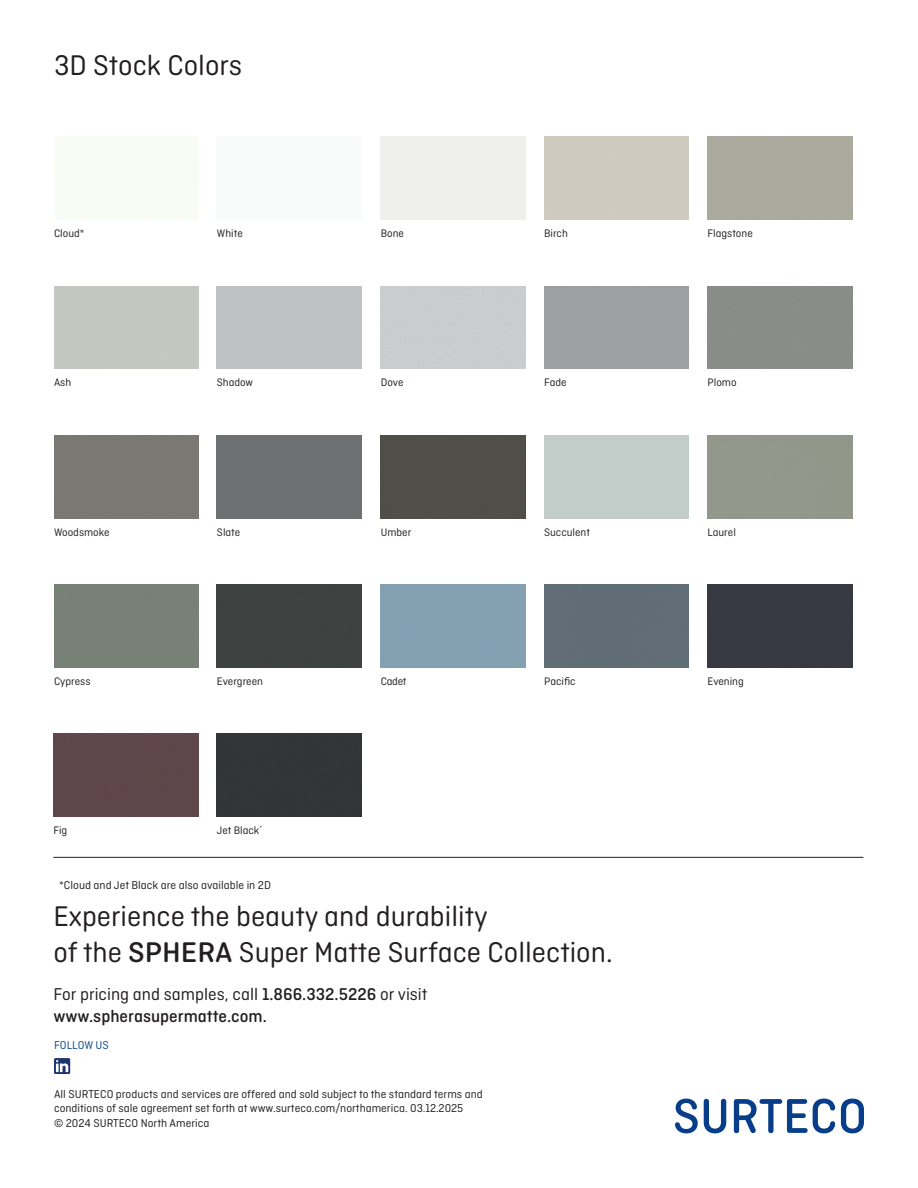
<style>
.page{position:relative;width:918px;height:1188px;background:#fff}
.page>*{position:absolute;margin:0;border:0;box-sizing:border-box;transform-origin:0 0}
.t1{font:30px/36px "Ciutadella Rounded";color:#231f20}
.t2{font:500 18px/21.6px "Ciutadella Rounded";color:#231f20}
.t3{font:12px/14.4px "Ciutadella Rounded";color:#231f20}
.t4{font:12px "Ciutadella Rounded";color:#0f4e8c}
.t5{font:11.55px "Ciutadella Rounded";color:#231f20}
.s1{font-weight:500}
.s2{font-weight:400}
</style>
<div class="page">
<div style="left:217px;top:734px;width:145px;height:83px;background:#343536"></div>
<div style="left:708px;top:585px;width:144px;height:82px;background:#373941"></div>
<div style="left:217px;top:585px;width:145px;height:82px;background:#3e4342"></div>
<div style="left:53px;top:734px;width:145px;height:83px;background:#5f464a"></div>
<div style="left:544px;top:585px;width:145px;height:82px;background:#606d75"></div>
<div style="left:381px;top:435px;width:144px;height:83px;background:#4f4e49"></div>
<svg style="left:54px;top:1058px;width:16px;height:16px"></svg>
<hr style="left:53px;top:857px;width:810px;height:1px;background:#231f20">
<svg style="left:675px;top:1099px;width:23px;height:34px"></svg>
<svg style="left:704px;top:1099px;width:22px;height:34px"></svg>
<svg style="left:734px;top:1099px;width:101px;height:34px"></svg>
<svg style="left:841px;top:1099px;width:23px;height:34px"></svg>
<h1 class="t1" style="left:54px;top:47px;width:190px">3D Stock Colors</h1>
<p class="t5" style="left:544px;top:227px;width:25px">Birch</p>
<p class="t5" style="left:54px;top:227px;width:32px">Cloud*</p>
<p class="t5" style="left:708px;top:227px;width:47px">Flagstone</p>
<p class="t5" style="left:217px;top:227px;width:27px">White</p>
<p class="t5" style="left:381px;top:227px;width:25px">Bone</p>
<p class="t5" style="left:54px;top:376px;width:19px">Ash</p>
<p class="t5" style="left:54px;top:526px;width:57px">Woodsmoke</p>
<p class="t5" style="left:217px;top:376px;width:38px">Shadow</p>
<p class="t5" style="left:381px;top:376px;width:24px">Dove</p>
<p class="t5" style="left:544px;top:376px;width:24px">Fade</p>
<p class="t5" style="left:217px;top:526px;width:25px">Slate</p>
<p class="t5" style="left:381px;top:526px;width:32px">Umber</p>
<p class="t5" style="left:544px;top:526px;width:47px">Succulent</p>
<p class="t5" style="left:708px;top:376px;width:31px">Plomo</p>
<p class="t5" style="left:708px;top:526px;width:30px">Laurel</p>
<p class="t5" style="left:381px;top:675px;width:27px">Cadet</p>
<p class="t5" style="left:54px;top:675px;width:38px">Cypress</p>
<p class="t5" style="left:544px;top:675px;width:33px">Pacific</p>
<p class="t5" style="left:217px;top:675px;width:47px">Evergreen</p>
<p class="t5" style="left:708px;top:675px;width:38px">Evening</p>
<p class="t5" style="left:53px;top:824px;width:15px">Fig</p>
<p class="t5" style="left:217px;top:824px;width:47px">Jet Black<sup>*</sup></p>
<p class="t3" style="left:59px;top:877px;width:213px">*Cloud and Jet Black are also available in 2D</p>
<h1 class="t1" style="left:53px;top:899px;width:561px">Experience the beauty and durability<br>of the <span class="s1">SPHERA</span> Super Matte Surface Collection.</h1>
<h2 class="t2" style="left:53px;top:983px;width:376px"><span class="s2">For pricing and samples, call</span> 1.866.332.5226 <span class="s2">or visit </span>www.spherasupermatte.com.</h2>
<p class="t4" style="left:54px;top:1038px;width:56px">FOLLOW US</p>
<p class="t3" style="left:54px;top:1087px;width:430px">All SURTECO products and services are offered and sold subject to the standard terms and conditions of sale agreement set forth at www.surteco.com/northamerica. 03.12.2025<br>© 2024 SURTECO North America</p>
</div>
